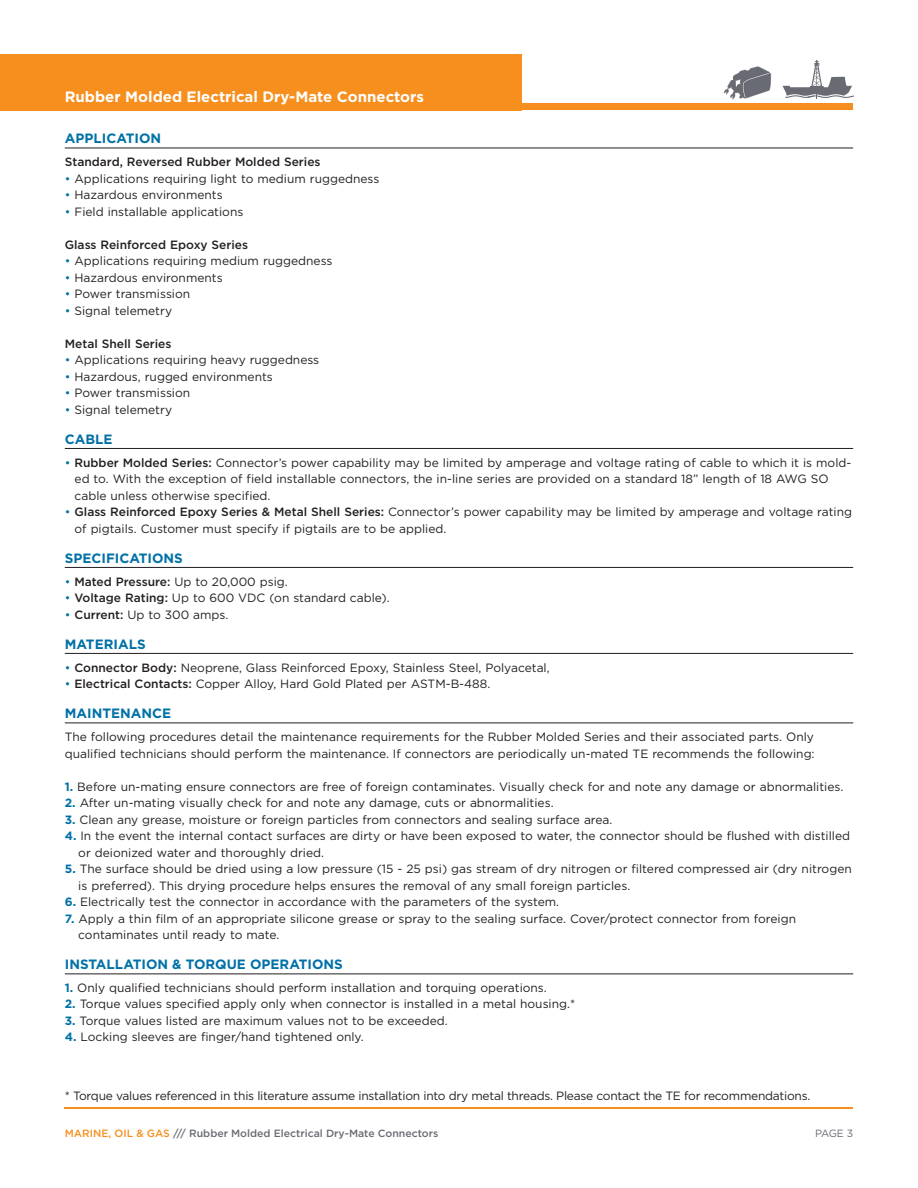
<style>
.page{position:relative;width:918px;height:1188px;background:#fff}
.page>*{position:absolute;margin:0;border:0;box-sizing:border-box;transform-origin:0 0}
.t1{font:700 15px "Gotham";color:#fff}
.ruled_cross{font:700 13.5px "Gotham";color:#0071a7}
._6a__Chart_Copy{font:12px/16.5px "Gotham";color:#231f20}
.PRODUCT_TYPE{font:12px "Gotham";letter-spacing:-.02em;color:#231f20}
._6a__Chart_Copy-2{font:500 12px "Gotham";color:#231f20}
.t2{font:500 10.5px "Gotham";color:#696b73}
.t3{font:10.5px "Gotham";color:#696b73}
.s1{color:#0071a7}
.s2{font-weight:500}
.s3{font-weight:700;color:#0071a7}
.s4{color:#f68f1e}
</style>
<div class="page">
<hr style="left:65px;top:1107px;width:788px;height:1px;background:#f68f1e">
<div style="left:0;top:54px;width:522px;height:56px;background:#f68f1e"></div>
<div style="left:0;top:104px;width:853px;height:6px;background:#f68f1e"></div>
<img style="left:723px;top:66px;width:49px;height:34px">
<svg style="left:782px;top:60px;width:71px;height:39px"></svg>
<hr style="left:65px;top:148px;width:788px;height:1px;background:#231f20">
<hr style="left:65px;top:448px;width:788px;height:1px;background:#231f20">
<hr style="left:65px;top:567px;width:788px;height:1px;background:#231f20">
<hr style="left:65px;top:653px;width:788px;height:1px;background:#231f20">
<hr style="left:65px;top:723px;width:788px;height:1px;background:#231f20">
<hr style="left:65px;top:974px;width:788px;height:1px;background:#231f20">
<p class="t1" style="left:65px;top:87px;width:361px">Rubber Molded Electrical Dry-Mate Connectors</p>
<p class="ruled_cross" style="left:65px;top:129px;width:98px">APPLICATION</p>
<p class="_6a__Chart_Copy-2" style="left:65px;top:154px;width:257px">Standard, Reversed Rubber Molded Series</p>
<p class="_6a__Chart_Copy" style="left:65px;top:170px;width:316px"><span class="s1">•</span> Applications requiring light to medium ruggedness</p>
<p class="_6a__Chart_Copy" style="left:65px;top:186px;width:159px"><span class="s1">•</span> Hazardous environments</p>
<p class="_6a__Chart_Copy" style="left:65px;top:203px;width:180px"><span class="s1">•</span> Field installable applications</p>
<p class="_6a__Chart_Copy-2" style="left:65px;top:236px;width:185px">Glass Reinforced Epoxy Series</p>
<p class="_6a__Chart_Copy" style="left:65px;top:252px;width:269px"><span class="s1">•</span> Applications requiring medium ruggedness</p>
<p class="_6a__Chart_Copy" style="left:65px;top:269px;width:159px"><span class="s1">•</span> Hazardous environments</p>
<p class="_6a__Chart_Copy" style="left:65px;top:285px;width:127px"><span class="s1">•</span> Power transmission</p>
<p class="_6a__Chart_Copy" style="left:65px;top:302px;width:109px"><span class="s1">•</span> Signal telemetry</p>
<p class="_6a__Chart_Copy-2" style="left:65px;top:335px;width:108px">Metal Shell Series</p>
<p class="_6a__Chart_Copy" style="left:65px;top:351px;width:256px"><span class="s1">•</span> Applications requiring heavy ruggedness</p>
<p class="_6a__Chart_Copy" style="left:65px;top:368px;width:210px"><span class="s1">•</span> Hazardous, rugged environments</p>
<p class="_6a__Chart_Copy" style="left:65px;top:384px;width:127px"><span class="s1">•</span> Power transmission</p>
<p class="_6a__Chart_Copy" style="left:65px;top:401px;width:109px"><span class="s1">•</span> Signal telemetry</p>
<p class="ruled_cross" style="left:65px;top:430px;width:49px">CABLE</p>
<p class="_6a__Chart_Copy" style="left:75px;top:454px;width:778px;text-indent:-10px"><span class="s1">•</span> <span class="s2">Rubber Molded Series:</span> Connector’s power capability may be limited by amperage and voltage rating of cable to which it is mold&shy;ed to. With the exception of field installable connectors, the in-line series are provided on a standard 18” length of 18 AWG SO cable unless otherwise specified.</p>
<p class="_6a__Chart_Copy" style="left:75px;top:503px;width:779px;text-indent:-10px"><span class="s1">•</span> <span class="s2">Glass Reinforced Epoxy Series &amp; Metal Shell Series:</span> Connector’s power capability may be limited by amperage and voltage rating of pigtails. Customer must specify if pigtails are to be applied.</p>
<p class="ruled_cross" style="left:65px;top:549px;width:120px">SPECIFICATIONS</p>
<p class="_6a__Chart_Copy" style="left:65px;top:573px;width:225px"><span class="s1">•</span> <span class="s2">Mated Pressure:</span> Up to 20,000 psig.</p>
<p class="_6a__Chart_Copy" style="left:65px;top:589px;width:326px"><span class="s1">•</span> <span class="s2">Voltage Rating:</span> Up to 600 VDC (on standard cable).</p>
<p class="_6a__Chart_Copy" style="left:65px;top:606px;width:165px"><span class="s1">•</span> <span class="s2">Current:</span> Up to 300 amps.</p>
<p class="ruled_cross" style="left:65px;top:635px;width:82px">MATERIALS</p>
<p class="_6a__Chart_Copy" style="left:65px;top:659px;width:486px"><span class="s1">•</span> <span class="s2">Connector Body:</span> Neoprene, Glass Reinforced Epoxy, Stainless Steel, Polyacetal,</p>
<p class="_6a__Chart_Copy" style="left:65px;top:675px;width:427px"><span class="s1">•</span> <span class="s2">Electrical Contacts:</span> Copper Alloy, Hard Gold Plated per ASTM-B-488.</p>
<p class="ruled_cross" style="left:65px;top:704px;width:108px">MAINTENANCE</p>
<p class="_6a__Chart_Copy" style="left:65px;top:728px;width:751px">The following procedures detail the maintenance requirements for the Rubber Molded Series and their associated parts. Only qualified technicians should perform the maintenance. If connectors are periodically un-mated TE recommends the following:</p>
<p class="_6a__Chart_Copy" style="left:65px;top:778px;width:780px"><span class="s3">1.</span> Before un-mating ensure connectors are free of foreign contaminates. Visually check for and note any damage or abnormalities.</p>
<p class="_6a__Chart_Copy" style="left:65px;top:794px;width:490px"><span class="s3">2.</span> After un-mating visually check for and note any damage, cuts or abnormalities.</p>
<p class="_6a__Chart_Copy" style="left:65px;top:811px;width:549px"><span class="s3">3.</span> Clean any grease, moisture or foreign particles from connectors and sealing surface area.</p>
<p class="_6a__Chart_Copy" style="left:78px;top:827px;width:773px;text-indent:-14px"><span class="s3">4.</span> In the event the internal contact surfaces are dirty or have been exposed to water, the connector should be flushed with distilled or deionized water and thoroughly dried.</p>
<p class="_6a__Chart_Copy" style="left:78px;top:860px;width:775px;text-indent:-14px"><span class="s3">5.</span> The surface should be dried using a low pressure (15 - 25 psi) gas stream of dry nitrogen or filtered compressed air (dry nitrogen is preferred). This drying procedure helps ensures the removal of any small foreign particles.</p>
<p class="_6a__Chart_Copy" style="left:65px;top:893px;width:496px"><span class="s3">6.</span> Electrically test the connector in accordance with the parameters of the system.</p>
<p class="_6a__Chart_Copy" style="left:78px;top:910px;width:719px;text-indent:-14px"><span class="s3">7.</span> Apply a thin film of an appropriate silicone grease or spray to the sealing surface. Cover/protect connector from foreign contaminates until ready to mate.</p>
<p class="ruled_cross" style="left:65px;top:955px;width:280px">INSTALLATION &amp; TORQUE OPERATIONS</p>
<p class="_6a__Chart_Copy" style="left:65px;top:979px;width:484px"><span class="s3">1.</span> Only qualified technicians should perform installation and torquing operations.</p>
<p class="_6a__Chart_Copy" style="left:65px;top:996px;width:512px"><span class="s3">2.</span> Torque values specified apply only when connector is installed in a metal housing.*</p>
<p class="_6a__Chart_Copy" style="left:65px;top:1012px;width:384px"><span class="s3">3.</span> Torque values listed are maximum values not to be exceeded.</p>
<p class="_6a__Chart_Copy" style="left:65px;top:1029px;width:300px"><span class="s3">4.</span> Locking sleeves are finger/hand tightened only.</p>
<p class="PRODUCT_TYPE" style="left:65px;top:1089px;width:747px">* Torque values referenced in this literature assume installation into dry metal threads. Please contact the TE for recommendations.</p>
<p class="t2" style="left:65px;top:1126px;width:375px"><span class="s4">MARINE, OIL &amp; GAS</span> /// Rubber Molded Electrical Dry-Mate Connectors</p>
<p class="t3" style="left:815px;top:1127px;width:39px">PAGE 3</p>
</div>
